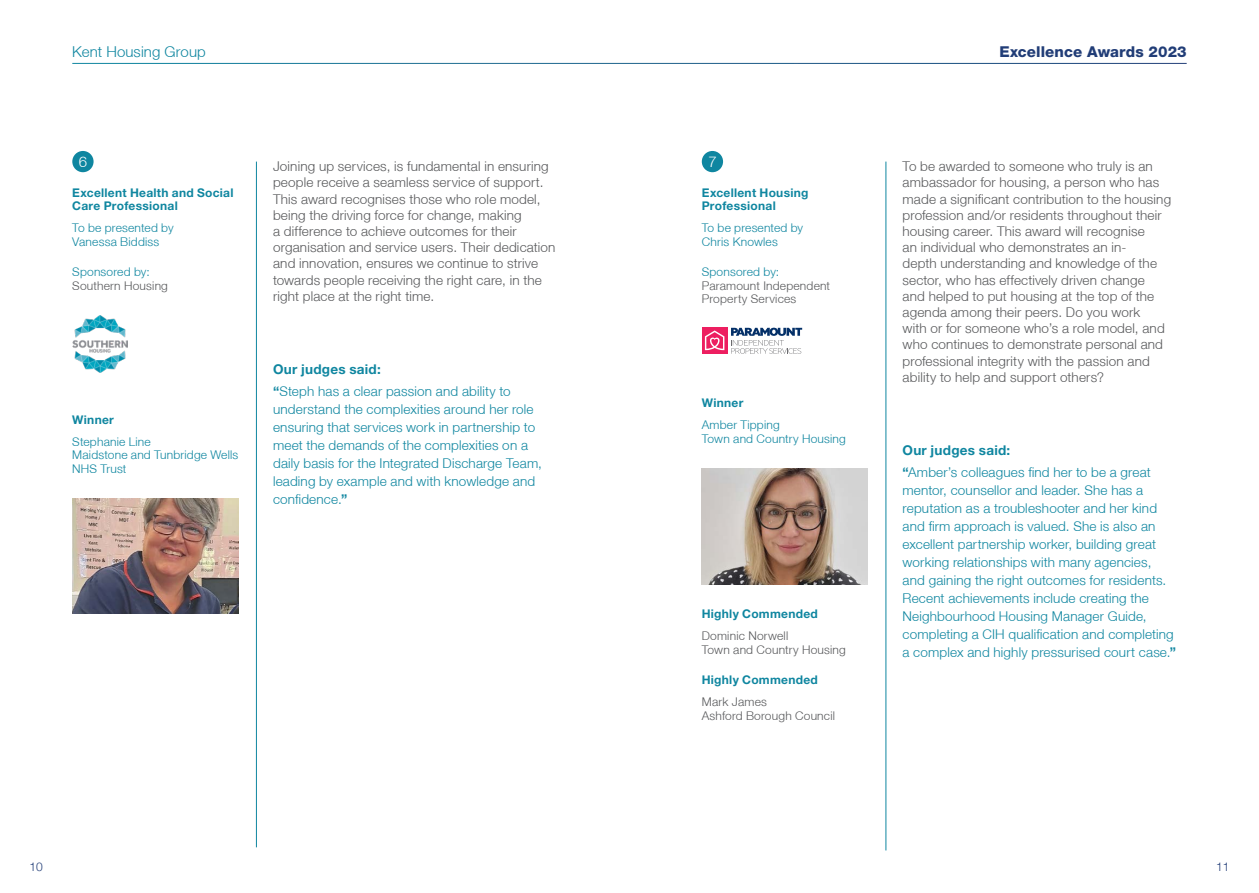
<style>
.page{position:relative;width:1259px;height:893px;background:#fff}
.page>*{position:absolute;margin:0;border:0;box-sizing:border-box;transform-origin:0 0}
.t1{font:800 15px "Helvetica Neue LT Std";letter-spacing:.01em;color:#213d77}
.t2{font:300 15px "Helvetica Neue LT";letter-spacing:.01em;color:#0f86a0}
.t3{font:300 15px "Helvetica Neue LT";color:#fff}
.t4{font:300 13.5px/16.2px "Helvetica Neue LT";letter-spacing:.015em;color:#57585a}
.t5{font:300 13.5px/18px "Helvetica Neue LT";letter-spacing:.015em;color:#0f86a0}
.t6{font:700 13.5px "Helvetica Neue LT Std";letter-spacing:.02em;color:#0f86a0}
.t7{font:300 12px/13.5px "Helvetica Neue LT";letter-spacing:.015em;color:#0f86a0}
.t8{font:300 12px/13.5px "Helvetica Neue LT";letter-spacing:.015em;color:#57585a}
.t9{font:700 12px/13.5px "Helvetica Neue LT Std";letter-spacing:.025em;color:#0f86a0}
.t10{font:300 12px "Helvetica Neue";color:#213d77}
.s1{font-family:"Helvetica Neue LT Std";font-weight:700}
</style>
<div class="page">
<hr style="left:256px;top:162px;width:1px;height:685px;background:#0f86a0">
<hr style="left:885px;top:162px;width:1px;height:688px;background:#0f86a0">
<div style="left:72px;top:151px;width:22px;height:21px;background:#0f86a0;border-radius:50%"></div>
<div style="left:702px;top:151px;width:21px;height:21px;background:#0f86a0;border-radius:50%"></div>
<img style="left:72px;top:498px;width:166px;height:116px">
<img style="left:702px;top:468px;width:166px;height:116px">
<svg style="left:702px;top:328px;width:25px;height:26px"></svg>
<svg style="left:705px;top:330px;width:19px;height:20px"></svg>
<svg style="left:731px;top:328px;width:71px;height:26px"></svg>
<img style="left:72px;top:315px;width:55px;height:57px">
<p class="t2" style="left:72px;top:42px;width:135px">Kent Housing Group</p>
<p class="t1" style="left:999px;top:42px;width:189px">Excellence Awards 2023</p>
<p class="t3" style="left:79px;top:152px;width:10px">6</p>
<p class="t3" style="left:708px;top:152px;width:10px">7</p>
<p class="t4" style="left:273px;top:158px;width:284px">Joining up services, is fundamental in ensuring people receive a seamless service of support.<br>This award recognises those who role model, being the driving force for change, making<br>a difference to achieve outcomes for their organisation and service users. Their dedication and innovation, ensures we continue to strive towards people receiving the right care, in the right place at the right time.</p>
<p class="t4" style="left:902px;top:158px;width:270px">To be awarded to someone who truly is an ambassador for housing, a person who has made a significant contribution to the housing profession and/or residents throughout their housing career. This award will recognise<br>an individual who demonstrates an in-<br>depth understanding and knowledge of the sector, who has effectively driven change<br>and helped to put housing at the top of the agenda among their peers. Do you work<br>with or for someone who’s a role model, and who continues to demonstrate personal and professional integrity with the passion and ability to help and support others?</p>
<p class="t9" style="left:72px;top:185px;width:163px">Excellent Health and Social<br>Care Professional</p>
<p class="t7" style="left:72px;top:221px;width:103px">To be presented by<br>Vanessa Biddiss</p>
<p class="t7" style="left:72px;top:265px;width:79px">Sponsored by:</p>
<p class="t8" style="left:72px;top:278px;width:97px">Southern Housing</p>
<p class="t9" style="left:702px;top:185px;width:108px">Excellent Housing<br>Professional</p>
<p class="t7" style="left:702px;top:221px;width:103px">To be presented by<br>Chris Knowles</p>
<p class="t7" style="left:702px;top:265px;width:79px">Sponsored by:</p>
<p class="t8" style="left:702px;top:278px;width:130px">Paramount Independent<br>Property Services</p>
<p class="t6" style="left:273px;top:361px;width:109px">Our judges said:</p>
<p class="t5" style="left:273px;top:382px;width:270px"><span class="s1">“</span>Steph has a clear passion and ability to understand the complexities around her role ensuring that services work in partnership to meet the demands of the complexities on a daily basis for the Integrated Discharge Team, leading by example and with knowledge and confidence.<span class="s1">”</span></p>
<p class="t9" style="left:702px;top:396px;width:43px">Winner</p>
<p class="t7" style="left:702px;top:418px;width:146px">Amber Tipping<br>Town and Country Housing</p>
<p class="t9" style="left:72px;top:412px;width:43px">Winner</p>
<p class="t7" style="left:72px;top:434px;width:167px">Stephanie Line<br>Maidstone and Tunbridge Wells<br>NHS Trust</p>
<p class="t6" style="left:902px;top:442px;width:109px">Our judges said:</p>
<p class="t5" style="left:902px;top:463px;width:275px"><span class="s1">“</span>Amber’s colleagues find her to be a great mentor, counsellor and leader. She has a reputation as a troubleshooter and her kind and firm approach is valued. She is also an excellent partnership worker, building great working relationships with many agencies, and gaining the right outcomes for residents.<br>Recent achievements include creating the Neighbourhood Housing Manager Guide, completing a CIH qualification and completing a complex and highly pressurised court case.<span class="s1">”</span></p>
<p class="t9" style="left:702px;top:607px;width:118px">Highly Commended</p>
<p class="t8" style="left:702px;top:629px;width:146px">Dominic Norwell<br>Town and Country Housing</p>
<p class="t9" style="left:702px;top:673px;width:118px">Highly Commended</p>
<p class="t8" style="left:702px;top:695px;width:135px">Mark James<br>Ashford Borough Council</p>
<p class="t10" style="left:29px;top:857px;width:15px">10</p>
<p class="t10" style="left:1216px;top:857px;width:15px">11</p>
</div>
